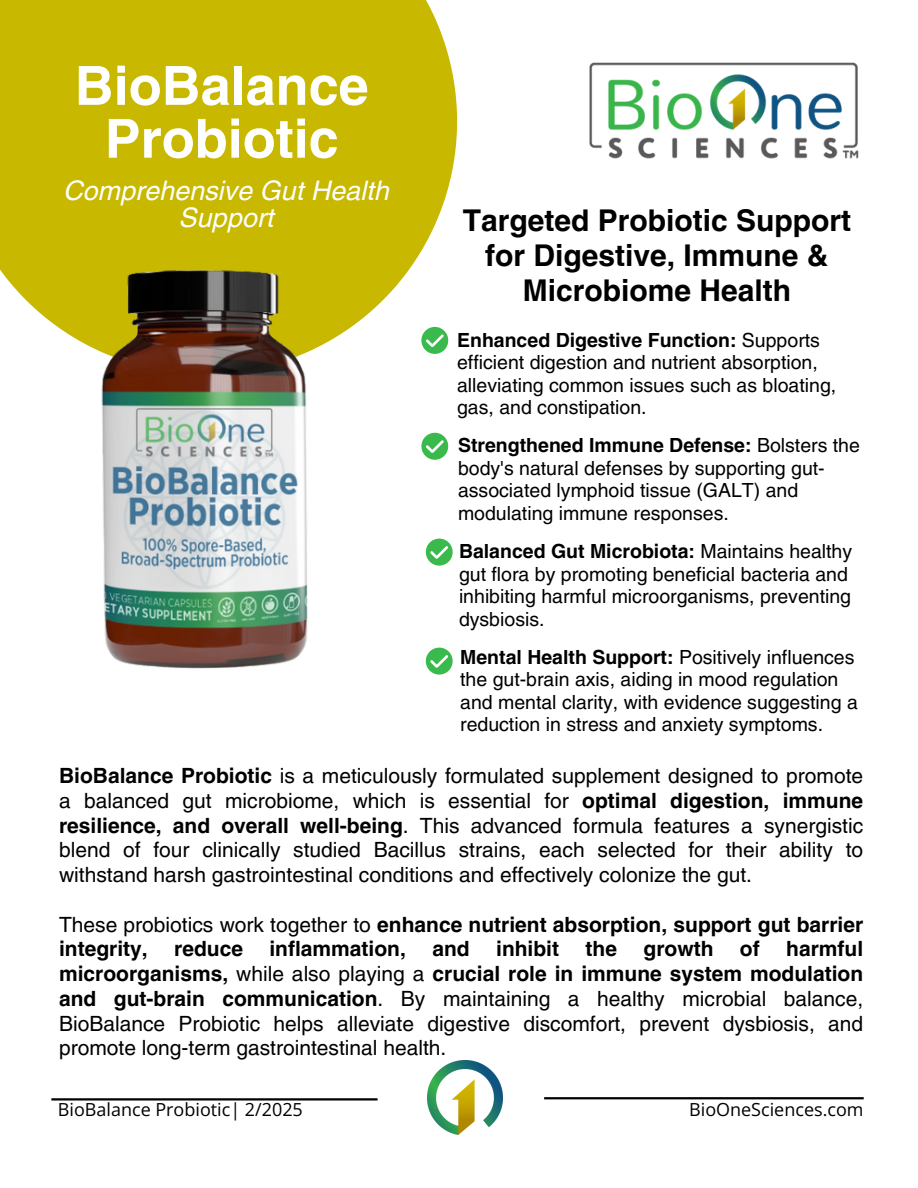
<style>
.page{position:relative;width:918px;height:1188px;background:#fff}
.page>*{position:absolute;margin:0;border:0;box-sizing:border-box;transform-origin:0 0}
.t1{font:700 54px/52.8px "Helvetica LT Pro";color:#fff;text-align:center}
.t2{font:700 30px/34.8px "Helvetica LT Pro";color:#000;text-align:center}
.t3{font:italic 27px/27px "Helvetica LT Pro";color:#fff;text-align:center}
.t4{font:21px/24.8px "Helvetica LT Pro";color:#000;text-align:justify}
.t5{font:700 21px/24.8px "Helvetica LT Pro";color:#000}
.t6{font:19.5px/22.5px "Helvetica LT Pro";color:#000}
.t7{font:18px "Open Sans";color:#000}
.s1{font-weight:700}
.s2{font-weight:400}
</style>
<div class="page">
<svg style="left:0;top:0;width:457px;height:345px;background:#ccbe16"></svg>
<svg style="left:421px;top:433px;width:27px;height:27px"></svg>
<svg style="left:426px;top:648px;width:27px;height:27px"></svg>
<img style="left:589px;top:62px;width:270px;height:97px">
<img style="left:428px;top:1060px;width:74px;height:75px">
<hr style="left:51px;top:1098px;width:327px;height:3px;background:#000">
<hr style="left:544px;top:1097px;width:320px;height:2px;background:#000">
<svg style="left:426px;top:539px;width:27px;height:27px"></svg>
<img style="left:86px;top:263px;width:237px;height:406px">
<svg style="left:421px;top:327px;width:27px;height:27px"></svg>
<p class="t1" style="left:75px;top:65px;width:295px">BioBalance<br>Probiotic</p>
<h4 class="t3" style="left:63px;top:179px;width:327px">Comprehensive Gut Health<br>Support</h4>
<p class="t2" style="left:463px;top:206px;width:390px">Targeted Probiotic Support for Digestive, Immune &amp;<br>Microbiome Health</p>
<p class="t6" style="left:457px;top:330px;width:381px"><span class="s1">Enhanced Digestive Function:</span> Supports efficient digestion and nutrient absorption, alleviating common issues such as bloating, gas, and constipation.</p>
<h2 class="t6" style="left:458px;top:436px;width:403px"><span class="s1">Strengthened Immune Defense:</span> Bolsters the body's natural defenses by supporting gut&shy;associated lymphoid tissue (GALT) and modulating immune responses.</h2>
<p class="t6" style="left:459px;top:542px;width:395px"><span class="s1">Balanced Gut Microbiota:</span> Maintains healthy gut flora by promoting beneficial bacteria and inhibiting harmful microorganisms, preventing dysbiosis.</p>
<p class="t6" style="left:460px;top:648px;width:399px"><span class="s1">Mental Health Support:</span> Positively influences the gut-brain axis, aiding in mood regulation and mental clarity, with evidence suggesting a reduction in stress and anxiety symptoms.</p>
<h1 class="t4" style="left:59px;top:766px;width:806px"><span class="s1">BioBalance Probiotic</span> is a meticulously formulated supplement designed to promote a balanced gut microbiome, which is essential for <span class="s1">optimal digestion, immune resilience, and overall well-being</span>. This advanced formula features a synergistic blend of four clinically studied Bacillus strains, each selected for their ability to withstand harsh gastrointestinal conditions and effectively colonize the gut.</h1>
<h3 class="t5" style="left:59px;top:914px;width:806px"><span class="s2">These probiotics work together to</span> enhance nutrient absorption, support gut barrier integrity,</h3>
<h3 class="t4" style="left:59px;top:939px;width:806px;text-indent:727px"><span class="s1">harmful microorganisms,</span> while also playing a <span class="s1">crucial role in immune system modulation and gut-brain communication</span>. By maintaining a healthy microbial balance, BioBalance Probiotic helps alleviate digestive discomfort, prevent dysbiosis, and promote long-term gastrointestinal health.</h3>
<h3 class="t5" style="left:174px;top:939px;width:70px">reduce</h3>
<h3 class="t5" style="left:269px;top:939px;width:138px">inflammation,</h3>
<h3 class="t5" style="left:432px;top:939px;width:39px">and</h3>
<h3 class="t5" style="left:496px;top:939px;width:64px">inhibit</h3>
<h3 class="t5" style="left:586px;top:939px;width:33px">the</h3>
<h3 class="t5" style="left:644px;top:939px;width:71px">growth</h3>
<h3 class="t5" style="left:740px;top:939px;width:21px">of</h3>
<p class="t7" style="left:58px;top:1097px;width:246px">BioBalance Probiotic| 2/2025</p>
<h4 class="t7" style="left:689px;top:1097px;width:176px">BioOneSciences.com</h4>
</div>
